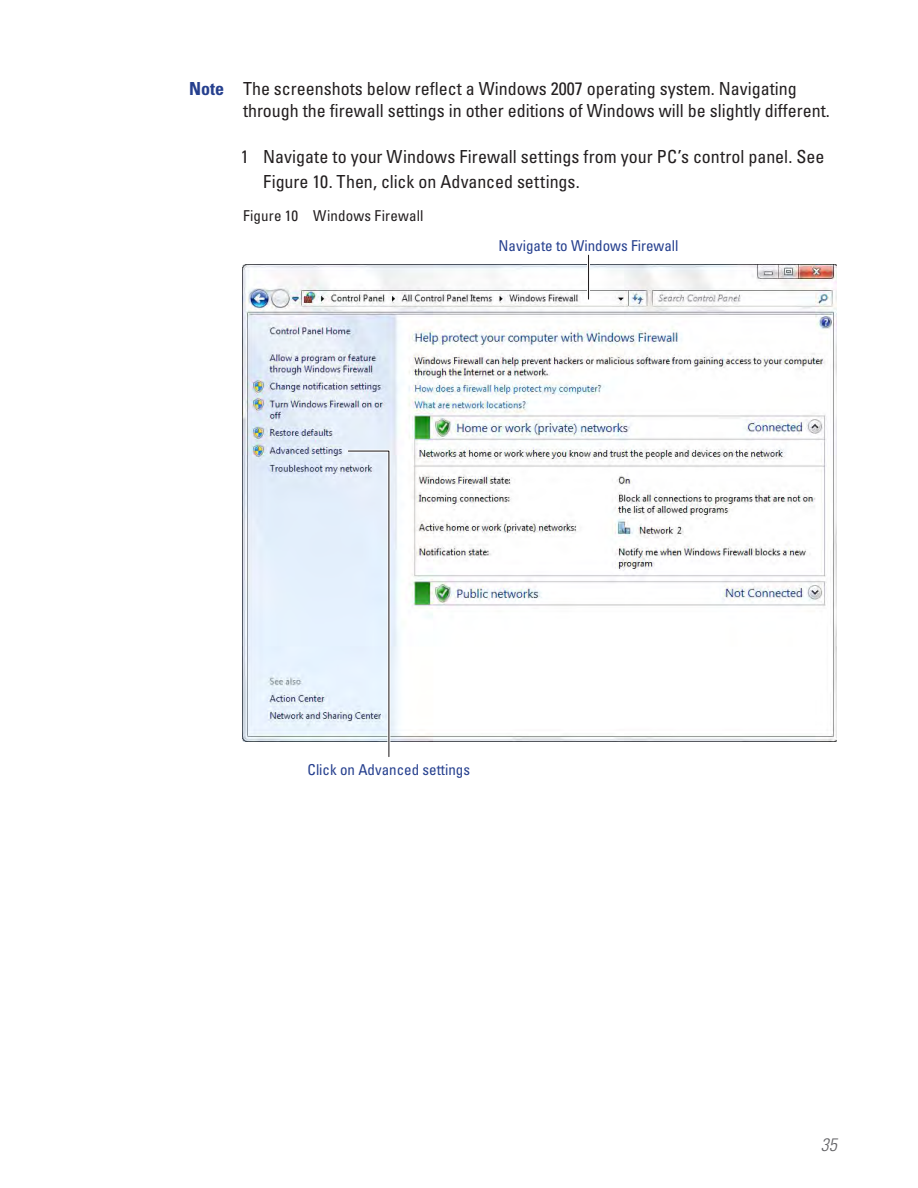
<style>
.page{position:relative;width:918px;height:1188px;background:#fff}
.page>*{position:absolute;margin:0;border:0;box-sizing:border-box;transform-origin:0 0}
.New_Note{font:condensed 18px/21.6px "Univers";color:#231f20}
.t1{font:italic 300 condensed 18px "Univers";color:#636366}
.t2{font:condensed 15px "Univers";color:#253f8e}
.t3{font:condensed 15px "Univers";letter-spacing:.01em;color:#231f20}
.s1{font-weight:700;color:#253f8e}
</style>
<div class="page">
<img style="left:243px;top:265px;width:594px;height:477px">
<hr style="left:587px;top:255px;width:3px;height:44px;background:#fff">
<hr style="left:588px;top:255px;width:1px;height:44px;background:#231f20">
<svg style="left:345px;top:448px;width:47px;height:309px;background:#e0eaf5"></svg>
<p class="New_Note" style="left:243px;top:78px;width:588px;text-indent:-54px"><span class="s1">Note</span> The screenshots below reflect a Windows 2007 operating system. Navigating through the firewall settings in other editions of Windows will be slightly different.</p>
<p class="New_Note" style="left:263px;top:143px;width:563px;line-height:25.5px;text-indent:-22px">1 Navigate to your Windows Firewall settings from your PC’s control panel. See<br>Figure 10. Then, click on Advanced settings.</p>
<p class="t3" style="left:243px;top:206px;width:182px">Figure 10 Windows Firewall</p>
<p class="t2" style="left:499px;top:236px;width:181px">Navigate to Windows Firewall</p>
<p class="t2" style="left:308px;top:760px;width:164px">Click on Advanced settings</p>
<p class="t1" style="left:821px;top:1134px;width:18px">35</p>
</div>
